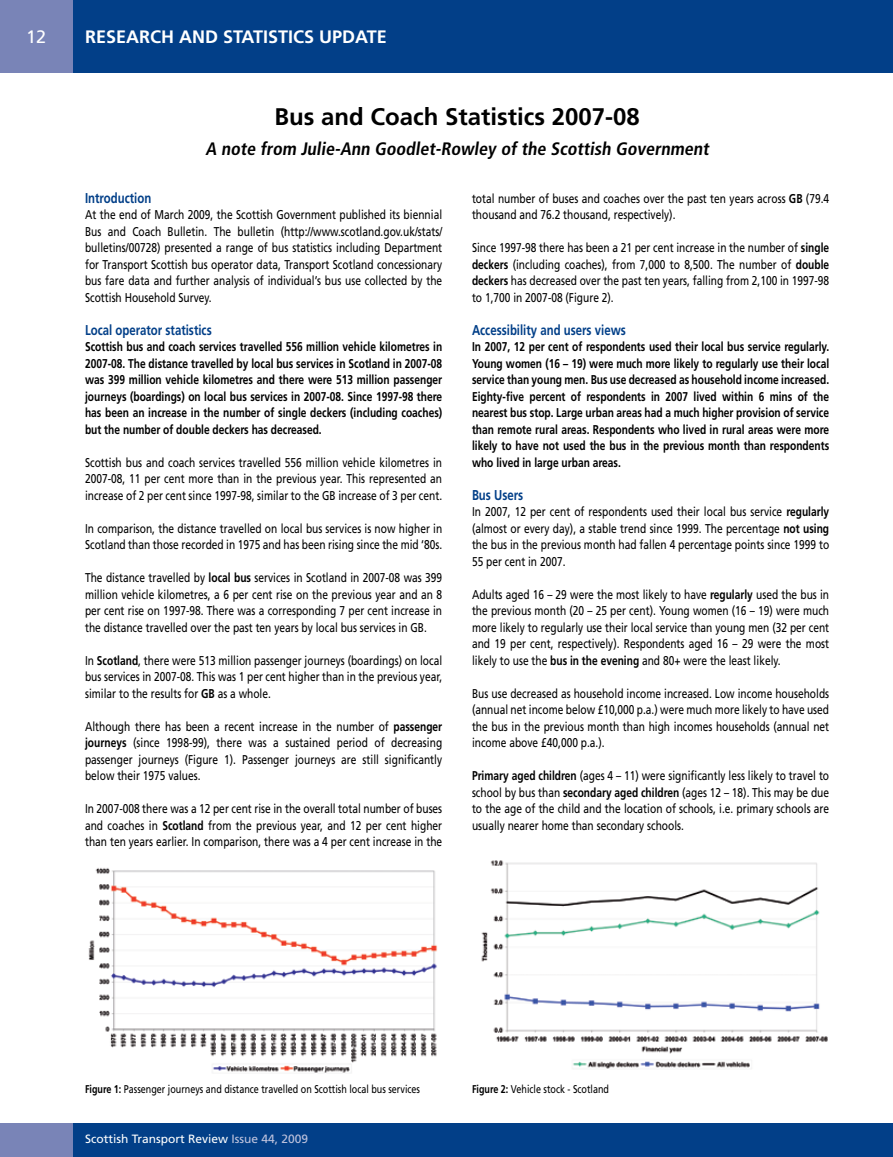
<style>
.page{position:relative;width:893px;height:1157px;background:#fff}
.page>*{position:absolute;margin:0;border:0;box-sizing:border-box;transform-origin:0 0}
.t1{font:700 24px "Frutiger";color:#000}
.t2{font:700 condensed 18px "Frutiger";color:#000}
.t3{font:700 18px "Frutiger";color:#fff}
.t4{font:18px "Frutiger";color:#fff}
.t5{font:700 14.25px "Frutiger";color:#023f88;scale:.8 1}
.t6{font:12.75px/16.5px "Frutiger";color:#000;text-align:justify;scale:.8 1}
.t7{font:700 12.75px/16.5px "Frutiger";color:#000;text-align:justify;scale:.8 1}
.t8{font:12px "Frutiger";color:#fff}
.t9{font:11.25px "Frutiger";color:#000;scale:.8 1}
.s1{font-weight:700}
.s2{color:#bfc3dd}
</style>
<div class="page">
<div style="left:0;top:1123px;width:893px;height:34px;background:#023f88"></div>
<div style="left:0;top:0;width:893px;height:72px;background:#023f88"></div>
<div style="left:0;top:0;width:72px;height:72px;background:#7984b7"></div>
<div style="left:0;top:1123px;width:72px;height:34px;background:#7984b7"></div>
<img style="left:88px;top:868px;width:350px;height:205px">
<img style="left:481px;top:860px;width:347px;height:209px">
<h2 class="t4" style="left:26px;top:26px;width:22px">12</h2>
<h2 class="t3" style="left:85px;top:26px;width:293px">Research and Statistics Update</h2>
<h1 class="t1" style="left:274px;top:103px;width:367px">Bus and Coach Statistics 2007-08</h1>
<h2 class="t2" style="left:205px;top:138px;width:508px">A note from Julie-Ann Goodlet-Rowley of the Scottish Government</h2>
<p class="t5" style="left:85px;top:189px;width:84px">Introduction</p>
<p class="t6" style="left:85px;top:206px;width:448px">At the end of March 2009, the Scottish Government published its biennial Bus and Coach Bulletin. The bulletin (http://www.scotland.gov.uk/stats/ bulletins/00728) presented a range of bus statistics including Department for Transport Scottish bus operator data, Transport Scotland concessionary bus fare data and further analysis of individual’s bus use collected by the Scottish Household Survey.</p>
<p class="t5" style="left:85px;top:321px;width:160px">Local operator statistics</p>
<p class="t7" style="left:85px;top:338px;width:448px">Scottish bus and coach services travelled 556 million vehicle kilometres in 2007-08. The distance travelled by local bus services in Scotland in 2007-08 was 399 million vehicle kilometres and there were 513 million passenger journeys (boardings) on local bus services in 2007-08. Since 1997-98 there has been an increase in the number of single deckers (including coaches) but the number of double deckers has decreased.</p>
<p class="t6" style="left:85px;top:454px;width:448px">Scottish bus and coach services travelled 556 million vehicle kilometres in 2007-08, 11 per cent more than in the previous year. This represented an increase of 2 per cent since 1997-98, similar to the GB increase of 3 per cent.</p>
<p class="t6" style="left:85px;top:520px;width:448px">In comparison, the distance travelled on local bus services is now higher in<br>Scotland than those recorded in 1975 and has been rising since the mid ‘80s.</p>
<p class="t6" style="left:85px;top:569px;width:448px">The distance travelled by <span class="s1">local bus</span> services in Scotland in 2007-08 was 399 million vehicle kilometres, a 6 per cent rise on the previous year and an 8 per cent rise on 1997-98. There was a corresponding 7 per cent increase in the distance travelled over the past ten years by local bus services in GB.</p>
<p class="t6" style="left:85px;top:652px;width:448px">In <span class="s1">Scotland</span>, there were 513 million passenger journeys (boardings) on local bus services in 2007-08. This was 1 per cent higher than in the previous year, similar to the results for <span class="s1">GB</span> as a whole.</p>
<p class="t6" style="left:85px;top:718px;width:448px">Although there has been a recent increase in the number of <span class="s1">passenger journeys</span> (since 1998-99), there was a sustained period of decreasing passenger journeys (Figure 1). Passenger journeys are still significantly below their 1975 values.</p>
<p class="t6" style="left:85px;top:800px;width:448px">In 2007-008 there was a 12 per cent rise in the overall total number of buses and coaches in <span class="s1">Scotland</span> from the previous year, and 12 per cent higher than ten years earlier. In comparison, there was a 4 per cent increase in the</p>
<p class="t6" style="left:472px;top:190px;width:448px">total number of buses and coaches over the past ten years across <span class="s1">GB</span> (79.4 thousand and 76.2 thousand, respectively).</p>
<p class="t6" style="left:472px;top:239px;width:448px">Since 1997-98 there has been a 21 per cent increase in the number of <span class="s1">single deckers</span> (including coaches), from 7,000 to 8,500. The number of <span class="s1">double deckers</span> has decreased over the past ten years, falling from 2,100 in 1997-98 to 1,700 in 2007-08 (Figure 2).</p>
<p class="t5" style="left:472px;top:321px;width:194px">Accessibility and users views</p>
<p class="t7" style="left:472px;top:338px;width:448px">In 2007, 12 per cent of respondents used their local bus service regularly.<br>Young women (16 – 19) were much more likely to regularly use their local service than young men. Bus use decreased as household income increased.<br>Eighty-five percent of respondents in 2007 lived within 6 mins of the nearest bus stop. Large urban areas had a much higher provision of service than remote rural areas. Respondents who lived in rural areas were more likely to have not used the bus in the previous month than respondents who lived in large urban areas.</p>
<p class="t5" style="left:472px;top:486px;width:66px">Bus Users</p>
<p class="t6" style="left:472px;top:503px;width:448px">In 2007, 12 per cent of respondents used their local bus service <span class="s1">regularly </span>(almost or every day), a stable trend since 1999. The percentage <span class="s1">not using </span>the bus in the previous month had fallen 4 percentage points since 1999 to 55 per cent in 2007.</p>
<p class="t6" style="left:472px;top:586px;width:448px">Adults aged 16 – 29 were the most likely to have <span class="s1">regularly</span> used the bus in the previous month (20 – 25 per cent). Young women (16 – 19) were much more likely to regularly use their local service than young men (32 per cent and 19 per cent, respectively). Respondents aged 16 – 29 were the most likely to use the <span class="s1">bus in the evening</span> and 80+ were the least likely.</p>
<p class="t6" style="left:472px;top:685px;width:448px">Bus use decreased as household income increased. Low income households (annual net income below £10,000 p.a.) were much more likely to have used the bus in the previous month than high incomes households (annual net income above £40,000 p.a.).</p>
<p class="t6" style="left:472px;top:767px;width:448px"><span class="s1">Primary aged children</span> (ages 4 – 11) were significantly less likely to travel to school by bus than <span class="s1">secondary aged children</span> (ages 12 – 18). This may be due to the age of the child and the location of schools, i.e. primary schools are usually nearer home than secondary schools.</p>
<p class="t9" style="left:85px;top:1082px;width:420px"><span class="s1">Figure 1:</span> Passenger journeys and distance travelled on Scottish local bus services</p>
<p class="t8" style="left:85px;top:1131px;width:225px">Scottish Transport Review <span class="s2">Issue 44, 2009</span></p>
<p class="t9" style="left:472px;top:1082px;width:173px"><span class="s1">Figure 2:</span> Vehicle stock - Scotland</p>
</div>
